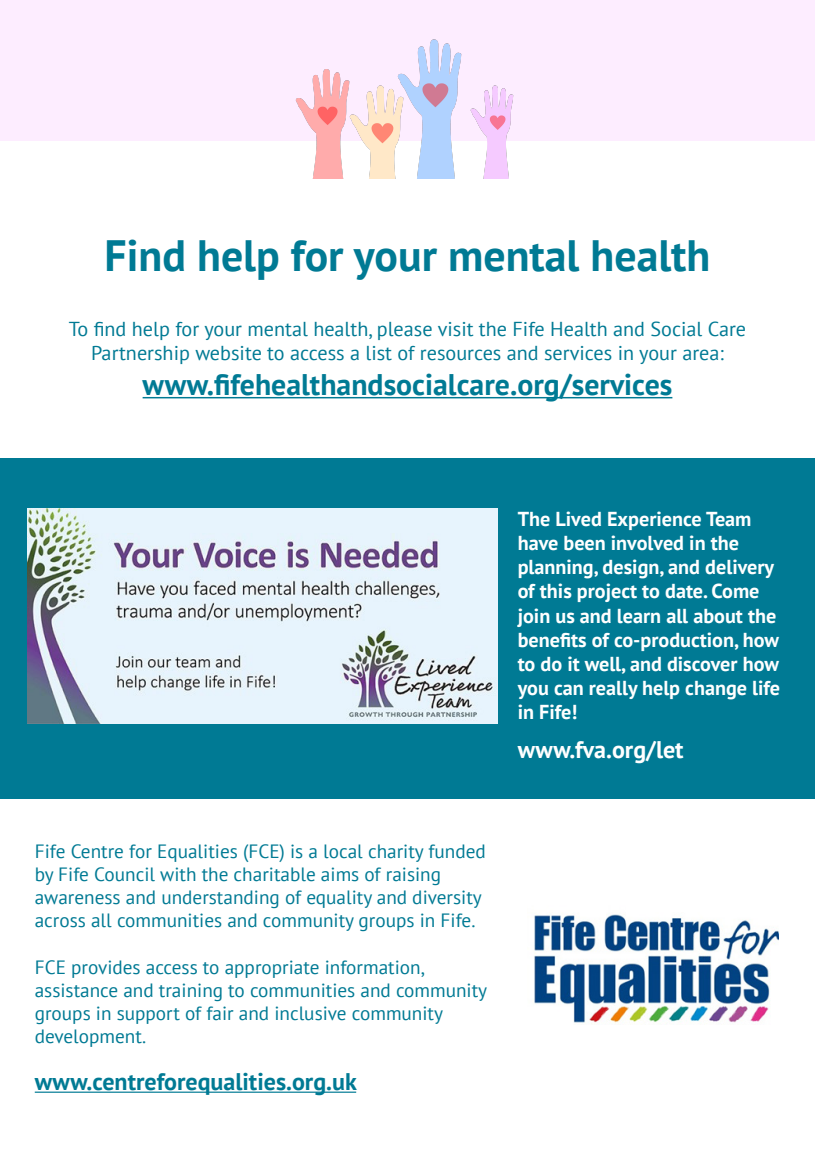
<style>
.page{position:relative;width:815px;height:1152px;background:#fff}
.page>*{position:absolute;margin:0;border:0;box-sizing:border-box;transform-origin:0 0}
.t1{font:700 43.6px "PT Sans";color:#007a94}
.t2{font:700 29.6px "PT Sans";color:#007a94}
.t3{font:700 24px "PT Sans";color:#007a94}
.t4{font:700 24px "PT Sans";color:#fff}
.t5{font:700 20px/24px "PT Sans";color:#fff}
.t6{font:20px/24px "PT Sans";color:#007a94;text-align:center}
.t7{font:19.2px/23.2px "PT Sans";color:#007a94}
</style>
<div class="page">
<div style="left:0;top:0;width:814px;height:140px;background:#fdedff"></div>
<div style="left:0;top:458px;width:814px;height:341px;background:#007a94"></div>
<img style="left:285px;top:39px;width:244px;height:139px">
<img style="left:27px;top:509px;width:470px;height:215px">
<hr style="left:142px;top:397px;width:530px;height:1px;background:#007a94">
<img style="left:534px;top:914px;width:243px;height:110px">
<hr style="left:35px;top:1092px;width:321px;height:1px;background:#007a94">
<h1 class="t1" style="left:104px;top:227px;width:607px">Find help for your mental health</h1>
<p class="t6" style="left:69px;top:316px;width:678px">To find help for your mental health, please visit the Fife Health and Social Care<br>Partnership website to access a list of resources and services in your area:</p>
<h2 class="t2" style="left:142px;top:366px;width:531px">www.fifehealthandsocialcare.org/services</h2>
<p class="t5" style="left:517px;top:506px;width:264px">The Lived Experience Team have been involved in the planning, design, and delivery of this project to date. Come join us and learn all about the benefits of co-production, how to do it well, and discover how you can really help change life in Fife!</p>
<p class="t4" style="left:517px;top:734px;width:167px">www.fva.org/let</p>
<p class="t7" style="left:35px;top:840px;width:452px">Fife Centre for Equalities (FCE) is a local charity funded by Fife Council with the charitable aims of raising awareness and understanding of equality and diversity across all communities and community groups in Fife.</p>
<p class="t7" style="left:35px;top:955px;width:453px">FCE provides access to appropriate information, assistance and training to communities and community groups in support of fair and inclusive community development.</p>
<p class="t3" style="left:35px;top:1066px;width:323px">www.centreforequalities.org.uk</p>
</div>
